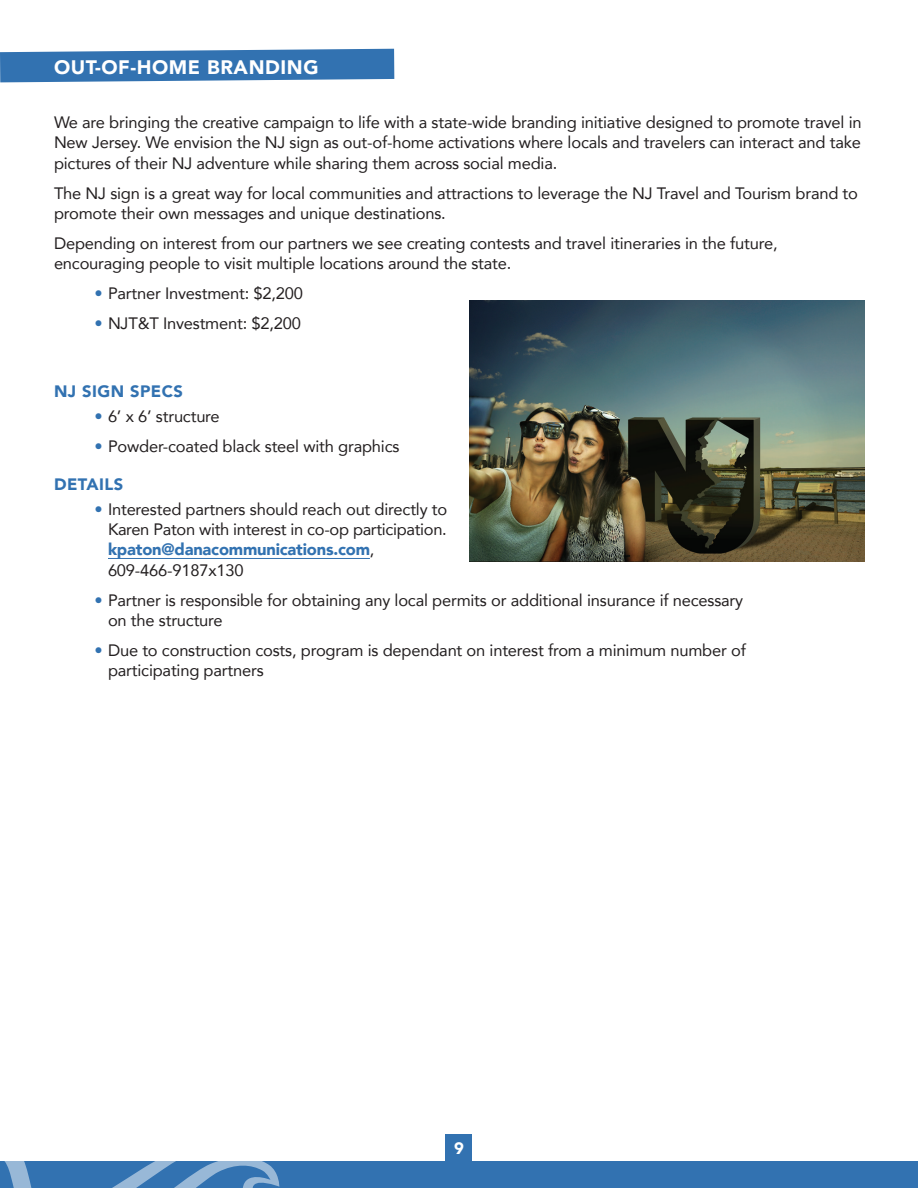
<style>
.page{position:relative;width:918px;height:1188px;background:#fff}
.page>*{position:absolute;margin:0;border:0;box-sizing:border-box;transform-origin:0 0}
.t1{font:900 19.5px "Avenir";letter-spacing:.03em;color:#fff}
.t2{font:16.5px/20.2px "Avenir";letter-spacing:-.01em;color:#231f20}
.t3{font:900 16.5px "Avenir";letter-spacing:.03em;color:#3272b1}
.t4{font:900 16.5px "Avenir";color:#fff}
.s1{color:#3272b1}
.s2{font-weight:900;color:#3272b1}
</style>
<div class="page">
<svg style="left:0;top:49px;width:394px;height:33px;background:#437db7"></svg>
<hr style="left:108px;top:558px;width:262px;height:1px;background:#3272b1">
<div style="left:0;top:1161px;width:918px;height:27px;background:#3272b1"></div>
<svg style="left:4px;top:1161px;width:276px;height:27px"></svg>
<div style="left:446px;top:1134px;width:26px;height:27px;background:#3272b1"></div>
<img style="left:470px;top:301px;width:394px;height:261px">
<p class="t1" style="left:54px;top:50px;width:266px">OUT-OF-HOME BRANDING</p>
<p class="t2" style="left:54px;top:112px;width:809px;text-align:justify">We are bringing the creative campaign to life with a state-wide branding initiative designed to promote travel in New Jersey. We envision the NJ sign as out-of-home activations where locals and travelers can interact and take pictures of their NJ adventure while sharing them across social media.</p>
<p class="t2" style="left:54px;top:182px;width:806px">The NJ sign is a great way for local communities and attractions to leverage the NJ Travel and Tourism brand to promote their own messages and unique destinations.</p>
<p class="t2" style="left:54px;top:233px;width:725px">Depending on interest from our partners we see creating contests and travel itineraries in the future, encouraging people to visit multiple locations around the state.</p>
<p class="t2" style="left:95px;top:283px;width:210px"><span class="s1">•</span> Partner Investment: $2,200</p>
<p class="t2" style="left:95px;top:313px;width:208px"><span class="s1">•</span> NJT&amp;T Investment: $2,200</p>
<p class="t3" style="left:54px;top:377px;width:131px">NJ SIGN SPECS</p>
<p class="t2" style="left:95px;top:406px;width:127px"><span class="s1">•</span> 6’ x 6’ structure</p>
<p class="t2" style="left:95px;top:436px;width:306px"><span class="s1">•</span> Powder-coated black steel with graphics</p>
<p class="t3" style="left:54px;top:470px;width:71px">DETAILS</p>
<p class="t2" style="left:108px;top:499px;width:341px;text-indent:-13px"><span class="s1">•</span> Interested partners should reach out directly to Karen Paton with interest in co-op participation. <span class="s2">kpaton@danacommunications.com</span>, 609-466-9187x130</p>
<p class="t2" style="left:108px;top:589px;width:637px;text-indent:-13px"><span class="s1">•</span> Partner is responsible for obtaining any local permits or additional insurance if necessary on the structure</p>
<p class="t2" style="left:108px;top:640px;width:639px;text-indent:-13px"><span class="s1">•</span> Due to construction costs, program is dependant on interest from a minimum number of participating partners</p>
<p class="t4" style="left:454px;top:1134px;width:11px">9</p>
</div>
